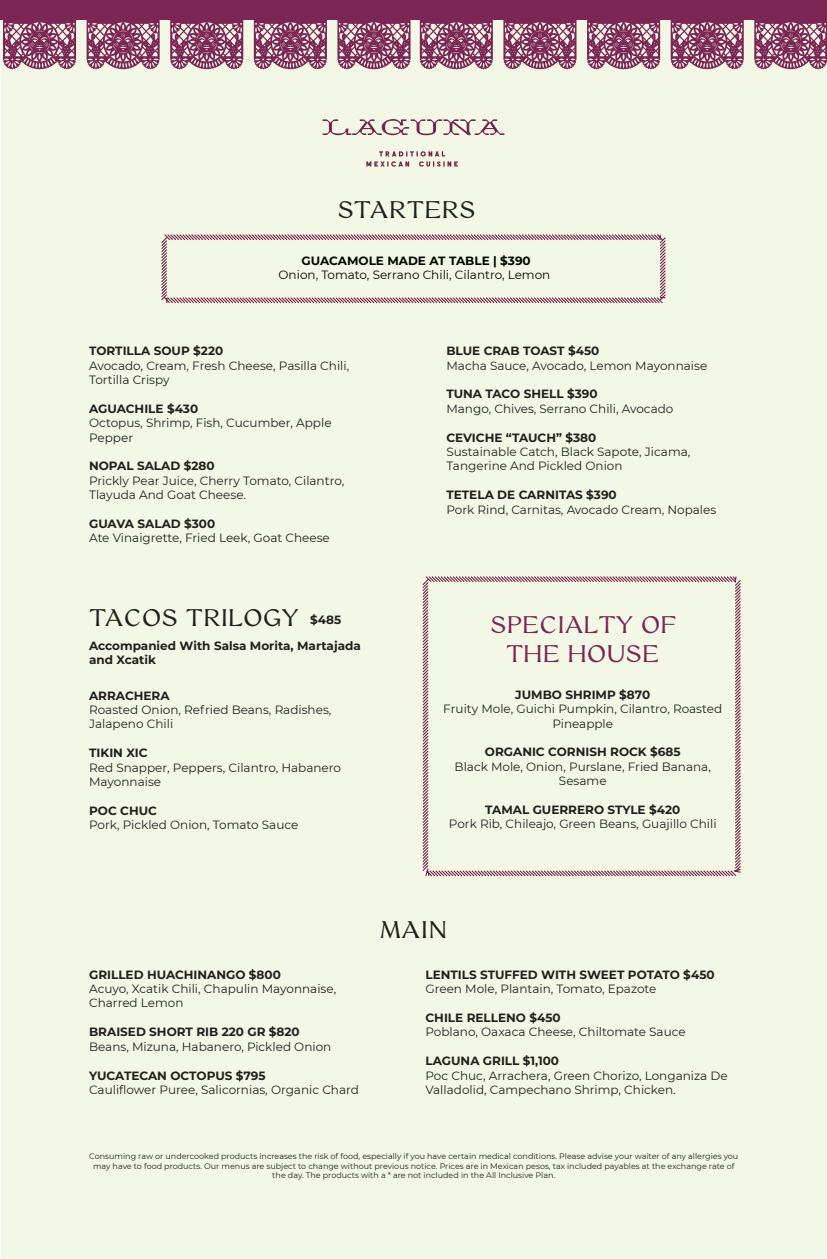
<style>
.page{position:relative;width:827px;height:1259px;background:#fff}
.page>*{position:absolute;margin:0;border:0;box-sizing:border-box;transform-origin:0 0}
.t1{font:24px "Coconat";color:#231f20}
.t2{font:24px "Coconat";color:#7c2656}
.t3{font:12px/14.4px "Montserrat";color:#231f20}
.t4{font:700 12px "Montserrat";color:#231f20}
.t5{font:12px "Montserrat";color:#040503}
.t6{font:700 12px "Montserrat";color:#040503}
.t7{font:8px/9.6px "Montserrat";color:#231f20;text-align:center}
</style>
<div class="page">
<div style="left:1px;top:0;width:825px;height:1258px;background:#f3f8e6"></div>
<svg style="left:322px;top:119px;width:182px;height:16px"></svg>
<svg style="left:366px;top:151px;width:91px;height:15px"></svg>
<svg style="left:3px;top:20px;width:73px;height:49px"></svg>
<svg style="left:86px;top:20px;width:73px;height:49px"></svg>
<svg style="left:170px;top:20px;width:73px;height:49px"></svg>
<svg style="left:254px;top:20px;width:73px;height:49px"></svg>
<svg style="left:337px;top:20px;width:73px;height:49px"></svg>
<hr style="left:0;top:19px;width:419px;height:1px;background:#7c2656">
<svg style="left:419px;top:20px;width:73px;height:49px"></svg>
<svg style="left:503px;top:20px;width:73px;height:49px;background:#a16783"></svg>
<svg style="left:587px;top:20px;width:72px;height:49px"></svg>
<svg style="left:670px;top:20px;width:73px;height:49px"></svg>
<svg style="left:754px;top:20px;width:72px;height:49px"></svg>
<hr style="left:407px;top:19px;width:419px;height:1px;background:#7c2656">
<div style="left:0;top:0;width:826px;height:19px;background:#7c2656"></div>
<svg style="left:161px;top:234px;width:505px;height:70px"></svg>
<svg style="left:422px;top:576px;width:319px;height:301px"></svg>
<p class="t1" style="left:338px;top:194px;width:139px">STARTERS</p>
<p class="t6" style="left:301px;top:253px;width:230px">GUACAMOLE MADE AT TABLE | $390</p>
<p class="t5" style="left:278px;top:267px;width:273px">Onion, Tomato, Serrano Chili, Cilantro, Lemon</p>
<p class="t4" style="left:89px;top:343px;width:135px">TORTILLA SOUP $220</p>
<p class="t3" style="left:89px;top:357px;width:261px">Avocado, Cream, Fresh Cheese, Pasilla Chili,<br>Tortilla Crispy</p>
<p class="t4" style="left:89px;top:400px;width:111px">AGUACHILE $430</p>
<p class="t3" style="left:89px;top:415px;width:244px">Octopus, Shrimp, Fish, Cucumber, Apple<br>Pepper</p>
<p class="t4" style="left:89px;top:458px;width:127px">NOPAL SALAD $280</p>
<p class="t3" style="left:89px;top:473px;width:256px">Prickly Pear Juice, Cherry Tomato, Cilantro,<br>Tlayuda And Goat Cheese.</p>
<p class="t4" style="left:89px;top:515px;width:127px">GUAVA SALAD $300</p>
<p class="t3" style="left:89px;top:530px;width:242px">Ate Vinaigrette, Fried Leek, Goat Cheese</p>
<p class="t4" style="left:446px;top:343px;width:154px">BLUE CRAB TOAST $450</p>
<p class="t3" style="left:446px;top:357px;width:262px">Macha Sauce, Avocado, Lemon Mayonnaise</p>
<p class="t4" style="left:446px;top:386px;width:153px">TUNA TACO SHELL $390</p>
<p class="t3" style="left:446px;top:401px;width:228px">Mango, Chives, Serrano Chili, Avocado</p>
<p class="t4" style="left:446px;top:429px;width:151px">CEVICHE “TAUCH” $380</p>
<p class="t3" style="left:446px;top:444px;width:245px">Sustainable Catch, Black Sapote, Jicama,</p>
<p class="t3" style="left:446px;top:458px;width:178px">Tangerine And Pickled Onion</p>
<p class="t4" style="left:446px;top:487px;width:172px">TETELA DE CARNITAS $390</p>
<p class="t3" style="left:446px;top:501px;width:271px">Pork Rind, Carnitas, Avocado Cream, Nopales</p>
<p class="t1" style="left:89px;top:602px;width:211px">TACOS TRILOGY</p>
<p class="t4" style="left:310px;top:612px;width:33px">$485</p>
<p class="t2" style="left:490px;top:610px;width:186px">SPECIALTY OF</p>
<p class="t2" style="left:506px;top:638px;width:154px">THE HOUSE</p>
<p class="t4" style="left:515px;top:686px;width:136px">JUMBO SHRIMP $870</p>
<p class="t3" style="left:443px;top:701px;width:280px;text-align:center">Fruity Mole, Guichi Pumpkin, Cilantro, Roasted<br>Pineapple</p>
<p class="t4" style="left:484px;top:744px;width:197px">ORGANIC CORNISH ROCK $685</p>
<p class="t3" style="left:454px;top:758px;width:258px;text-align:center">Black Mole, Onion, Purslane, Fried Banana,<br>Sesame</p>
<p class="t4" style="left:485px;top:801px;width:197px">TAMAL GUERRERO STYLE $420</p>
<p class="t3" style="left:448px;top:816px;width:269px">Pork Rib, Chileajo, Green Beans, Guajillo Chili</p>
<p class="t4" style="left:89px;top:637px;width:273px">Accompanied With Salsa Morita, Martajada</p>
<p class="t4" style="left:89px;top:651px;width:68px">and Xcatik</p>
<p class="t4" style="left:89px;top:687px;width:82px">ARRACHERA</p>
<p class="t3" style="left:89px;top:701px;width:244px">Roasted Onion, Refried Beans, Radishes,</p>
<p class="t3" style="left:89px;top:716px;width:86px">Jalapeno Chili</p>
<p class="t4" style="left:89px;top:744px;width:60px">TIKIN XIC</p>
<p class="t3" style="left:89px;top:759px;width:253px">Red Snapper, Peppers, Cilantro, Habanero<br>Mayonnaise</p>
<p class="t4" style="left:89px;top:802px;width:69px">POC CHUC</p>
<p class="t3" style="left:89px;top:817px;width:210px">Pork, Pickled Onion, Tomato Sauce</p>
<p class="t4" style="left:89px;top:966px;width:193px">GRILLED HUACHINANGO $800</p>
<p class="t3" style="left:89px;top:980px;width:248px">Acuyo, Xcatik Chili, Chapulin Mayonnaise,<br>Charred Lemon</p>
<p class="t4" style="left:89px;top:1023px;width:212px">BRAISED SHORT RIB 220 GR $820</p>
<p class="t3" style="left:89px;top:1038px;width:244px">Beans, Mizuna, Habanero, Pickled Onion</p>
<p class="t4" style="left:89px;top:1066px;width:178px">YUCATECAN OCTOPUS $795</p>
<p class="t3" style="left:89px;top:1081px;width:271px">Cauliflower Puree, Salicornias, Organic Chard</p>
<p class="t1" style="left:379px;top:914px;width:70px">MAIN</p>
<p class="t4" style="left:425px;top:966px;width:290px">LENTILS STUFFED WITH SWEET POTATO $450</p>
<p class="t3" style="left:425px;top:980px;width:232px">Green Mole, Plantain, Tomato, Epazote</p>
<p class="t4" style="left:425px;top:1009px;width:137px">CHILE RELLENO $450</p>
<p class="t3" style="left:425px;top:1024px;width:261px">Poblano, Oaxaca Cheese, Chiltomate Sauce</p>
<p class="t4" style="left:425px;top:1052px;width:135px">LAGUNA GRILL $1,100</p>
<p class="t3" style="left:425px;top:1067px;width:303px">Poc Chuc, Arrachera, Green Chorizo, Longaniza De<br>Valladolid, Campechano Shrimp, Chicken.</p>
<p class="t7" style="left:89px;top:1150px;width:650px">Consuming raw or undercooked products increases the risk of food, especially if you have certain medical conditions. Please advise your waiter of any allergies you may have to food products. Our menus are subject to change without previous notice. Prices are in Mexican pesos, tax included payables at the exchange rate of the day. The products with a * are not included in the All Inclusive Plan.</p>
</div>
